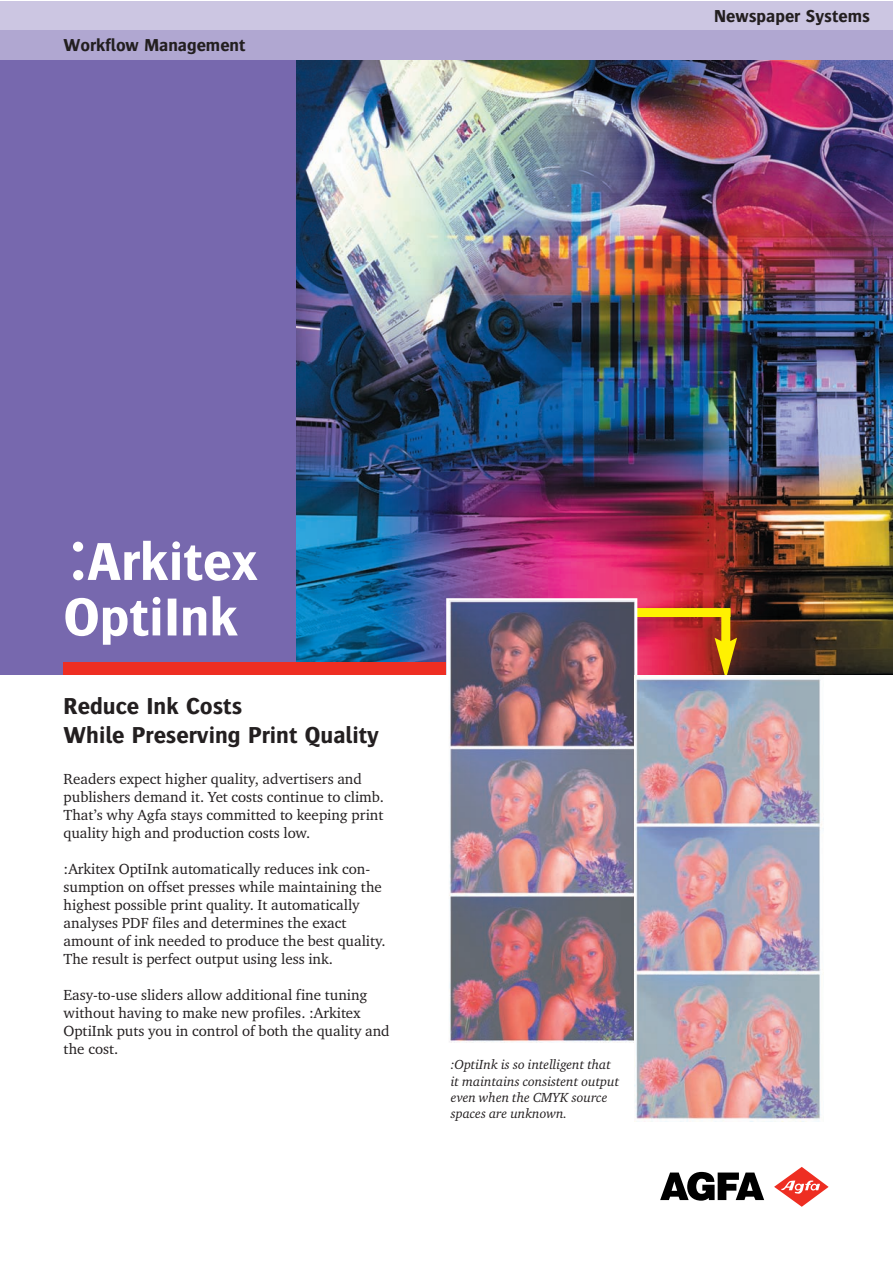
<style>
.page{position:relative;width:893px;height:1263px;background:#fff}
.page>*{position:absolute;margin:0;border:0;box-sizing:border-box;transform-origin:0 0}
.t1{font:700 55.5px/55.5px "Bosis";color:#fff}
.t2{font:700 24px/28.8px "Bosis";color:#231f20}
.t3{font:700 18px "Bosis";color:#231f20}
.t4{font:15px/18px "Charter ITC";color:#231f20}
.t5{font:italic 13.5px/16.2px "Charter ITC";color:#231f20}
.s1{font-weight:600;font-size:76.95px}
</style>
<div class="page">
<div style="left:0;top:60px;width:893px;height:615px;background:#7768ae"></div>
<img style="left:296px;top:61px;width:597px;height:614px">
<div style="left:64px;top:662px;width:382px;height:13px;background:#ee2e22"></div>
<div style="left:0;top:1px;width:893px;height:29px;background:#ccc6e2"></div>
<div style="left:0;top:30px;width:893px;height:30px;background:#b0a7d1"></div>
<svg style="left:660px;top:1172px;width:104px;height:29px"></svg>
<svg style="left:774px;top:1167px;width:55px;height:40px"></svg>
<div style="left:634px;top:608px;width:96px;height:9px;background:#fff101"></div>
<div style="left:721px;top:609px;width:9px;height:36px;background:#fff101"></div>
<svg style="left:715px;top:638px;width:22px;height:37px"></svg>
<img style="left:449px;top:601px;width:185px;height:441px">
<div style="left:446px;top:598px;width:191px;height:448px;border:2px solid #fff"></div>
<img style="left:634px;top:675px;width:190px;height:446px">
<p class="t3" style="left:64px;top:35px;width:183px">Workflow Management</p>
<p class="t3" style="left:714px;top:6px;width:157px">Newspaper Systems</p>
<h1 class="t1" style="left:64px;top:532px;width:196px"><span class="s1">:</span>Arkitex<br>OptiInk</h1>
<h2 class="t2" style="left:64px;top:691px;width:317px">Reduce Ink Costs<br>While Preserving Print Quality</h2>
<p class="t4" style="left:64px;top:769px;width:322px">Readers expect higher quality, advertisers and publishers demand it. Yet costs continue to climb.<br>That’s why Agfa stays committed to keeping print quality high and production costs low.</p>
<p class="t4" style="left:64px;top:859px;width:324px">:Arkitex OptiInk automatically reduces ink con&shy;sumption on offset presses while maintaining the highest possible print quality. It automatically analyses PDF files and determines the exact amount of ink needed to produce the best quality.<br>The result is perfect output using less ink.</p>
<p class="t4" style="left:64px;top:985px;width:328px">Easy-to-use sliders allow additional fine tuning without having to make new profiles. :Arkitex OptiInk puts you in control of both the quality and the cost.</p>
<p class="t5" style="left:451px;top:1056px;width:170px">:OptiInk is so intelligent that it maintains consistent output even when the CMYK source spaces are unknown.</p>
</div>
